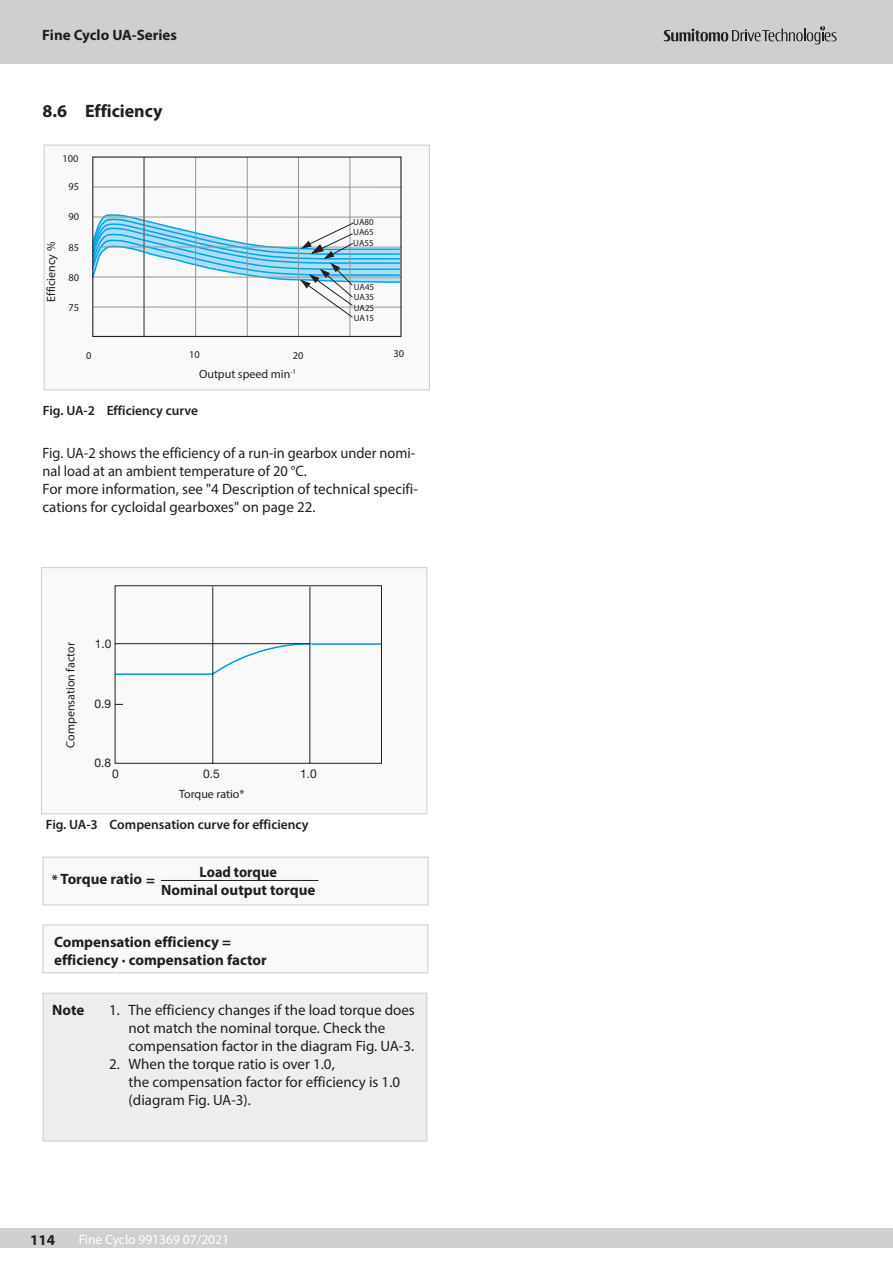
<style>
.page{position:relative;width:893px;height:1263px;background:#fff}
.page>*{position:absolute;margin:0;border:0;box-sizing:border-box;transform-origin:0 0}
.t1{font:700 18px "Myriad Pro";color:#231f20}
.t2{font:15px/18px "Myriad Pro";color:#231f20}
.t3{font:15px/18px "Myriad Pro";color:#231f20;scale:.96 1}
.t4{font:700 15px/18px "Myriad Pro";color:#231f20}
.t5{font:700 15px/18px "Myriad Pro";color:#231f20;text-align:center;scale:.95 1}
.t6{font:600 13.5px "Myriad Pro";color:#231f20}
.t7{font:13.5px "Myriad Pro";color:#fff}
.t8{font:12px "Myriad Pro";color:#231f20}
.t9{font:12px "Helvetica Neue";color:#231f20}
.t10{font:10.5px "Myriad Pro";letter-spacing:-.005em;color:#231f20}
.t11{font:9px/10.1px "Myriad Pro";color:#231f20;text-align:justify}
.s1{font-size:13.5px}
</style>
<div class="page">
<div style="left:0;top:1228px;width:893px;height:19px;background:#cecfd1"></div>
<div style="left:0;top:0;width:893px;height:64px;background:#cecfd1"></div>
<svg style="left:664px;top:26px;width:173px;height:19px"></svg>
<div style="left:44px;top:145px;width:386px;height:245px;background:#f9f9fa;border:1px solid #cecfd1"></div>
<hr style="left:93px;top:187px;width:309px;height:1px;background:#949699">
<hr style="left:144px;top:157px;width:1px;height:180px;background:#949699">
<hr style="left:195px;top:157px;width:1px;height:180px;background:#949699">
<hr style="left:247px;top:157px;width:1px;height:180px;background:#949699">
<hr style="left:298px;top:157px;width:1px;height:180px;background:#949699">
<hr style="left:350px;top:157px;width:1px;height:180px;background:#949699">
<svg style="left:94px;top:213px;width:306px;height:105px"></svg>
<div style="left:92px;top:156px;width:310px;height:181px;border:1px solid #231f20"></div>
<div style="left:43px;top:993px;width:384px;height:148px;background:#eeeeef"></div>
<div style="left:43px;top:993px;width:384px;height:148px;border:1px solid #cecfd1"></div>
<div style="left:41px;top:567px;width:386px;height:247px;background:#f9f9fa;border:1px solid #cecfd1"></div>
<svg style="left:115px;top:585px;width:267px;height:179px"></svg>
<div style="left:43px;top:924px;width:385px;height:49px;background:#f9f9fa;border:1px solid #cecfd1"></div>
<div style="left:43px;top:857px;width:386px;height:48px;background:#f9f9fa;border:1px solid #cecfd1"></div>
<hr style="left:161px;top:880px;width:157px;height:1px;background:#231f20">
<p class="t4" style="left:42px;top:25px;width:136px">Fine Cyclo UA-Series</p>
<p class="t1" style="left:43px;top:99px;width:122px">8.6 Efficiency</p>
<p class="t10" style="left:63px;top:152px;width:18px">100</p>
<p class="t10" style="left:68px;top:180px;width:12px">95</p>
<p class="t10" style="left:68px;top:210px;width:12px">90</p>
<p class="t10" style="left:68px;top:241px;width:12px">85</p>
<p class="t10" style="left:68px;top:271px;width:12px">80</p>
<p class="t10" style="left:68px;top:301px;width:12px">75</p>
<p class="t8" style="left:44px;top:302px;width:61px;rotate:-90deg">Efficiency %</p>
<p class="t11" style="left:353px;top:216px;width:22px">UA80</p>
<p class="t11" style="left:353px;top:227px;width:22px;line-height:10.5px">UA65<br>UA55</p>
<p class="t11" style="left:354px;top:282px;width:22px">UA45</p>
<p class="t11" style="left:354px;top:292px;width:22px">UA35<br>UA25<br>UA15</p>
<p class="t10" style="left:86px;top:349px;width:7px">0</p>
<p class="t10" style="left:189px;top:348px;width:12px">10</p>
<p class="t10" style="left:293px;top:348px;width:12px">20</p>
<p class="t10" style="left:393px;top:347px;width:12px">30</p>
<p class="t8" style="left:199px;top:366px;width:98px">Output speed min<sup>-1</sup></p>
<p class="t6" style="left:43px;top:402px;width:157px">Fig. UA-2 Efficiency curve</p>
<p class="t3" style="left:43px;top:444px;width:393px">Fig. UA-2 shows the efficiency of a run-in gearbox under nomi&shy;nal load at an ambient temperature of 20 °C.<br>For more information, see "4 Description of technical specifi&shy;cations for cycloidal gearboxes" on page 22.</p>
<p class="t8" style="left:63px;top:747px;width:107px;rotate:-90deg">Compensation factor</p>
<p class="t9" style="left:95px;top:637px;width:18px">1.0</p>
<p class="t9" style="left:94px;top:696px;width:18px">0.9</p>
<p class="t9" style="left:94px;top:756px;width:18px">0.8</p>
<p class="t9" style="left:112px;top:766px;width:8px">0</p>
<p class="t9" style="left:203px;top:766px;width:18px">0.5</p>
<p class="t9" style="left:300px;top:766px;width:18px">1.0</p>
<p class="t8" style="left:179px;top:787px;width:67px">Torque ratio*</p>
<p class="t6" style="left:46px;top:816px;width:264px">Fig. UA-3 Compensation curve for efficiency</p>
<p class="t4" style="left:52px;top:869px;width:105px"><span class="s1">*</span> Torque ratio =</p>
<p class="t5" style="left:161px;top:862px;width:164px">Load torque<br>Nominal output torque</p>
<p class="t4" style="left:54px;top:932px;width:214px">Compensation efficiency = efficiency · compensation factor</p>
<p class="t4" style="left:52px;top:1000px;width:34px">Note</p>
<p class="t2" style="left:129px;top:1000px;width:288px;text-indent:-20px">1. The efficiency changes if the load torque does not match the nominal torque. Check the compensation factor in the diagram Fig. UA-3.</p>
<p class="t2" style="left:129px;top:1054px;width:273px;text-indent:-20px">2. When the torque ratio is over 1.0,<br>the compensation factor for efficiency is 1.0 (diagram Fig. UA-3).</p>
<p class="t4" style="left:30px;top:1230px;width:26px">114</p>
<p class="t7" style="left:79px;top:1231px;width:152px">Fine Cyclo 991369 07/2021</p>
</div>
